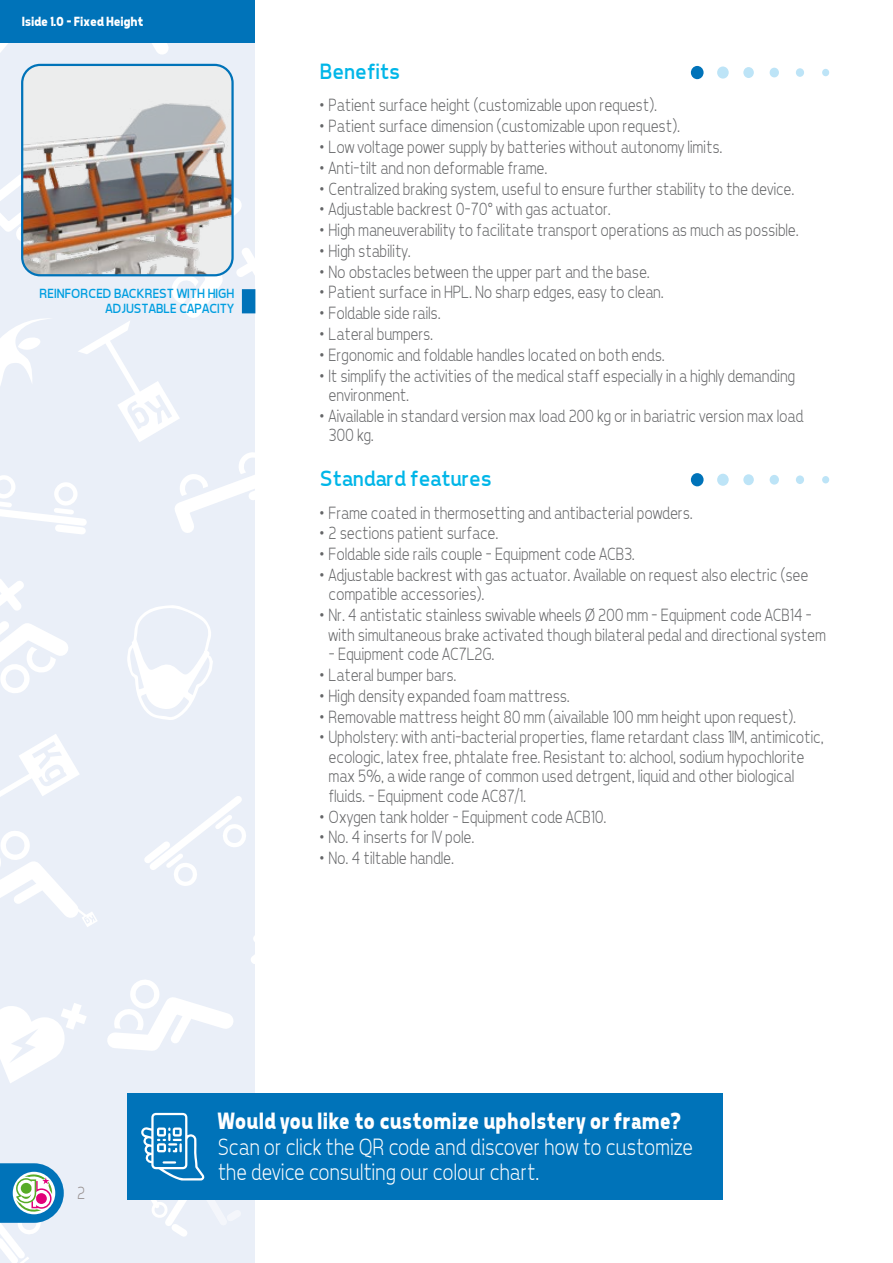
<style>
.page{position:relative;width:893px;height:1263px;background:#fff}
.page>*{position:absolute;margin:0;border:0;box-sizing:border-box;transform-origin:0 0}
.t1{font:300 24px/25.5px "Tepeno Sans";color:#fff;scale:.9 1}
.t2{font:700 24px "Tepeno Sans";letter-spacing:.005em;color:#fff;scale:.9 1}
.t3{font:22.5px "Tepeno Sans";color:#00b6e8}
.t4{font:300 18px/19.5px "Tepeno Sans";color:#646567;scale:.9 1}
.t5{font:300 18px "Tepeno Sans";color:#989191;scale:.9 1}
.t6{font:13.5px/15px "Tepeno Sans";color:#009ee0;text-align:right}
.t7{font:700 13.5px "Tepeno Sans";letter-spacing:-.02em;color:#fff}
</style>
<div class="page">
<div style="left:0;top:0;width:255px;height:1263px;background:#eaeff8"></div>
<svg style="left:135px;top:43px;width:86px;height:22px"></svg>
<svg style="left:107px;top:980px;width:126px;height:71px"></svg>
<svg style="left:144px;top:796px;width:102px;height:90px"></svg>
<svg style="left:0;top:579px;width:68px;height:114px"></svg>
<svg style="left:0;top:174px;width:21px;height:67px"></svg>
<svg style="left:0;top:318px;width:49px;height:67px"></svg>
<svg style="left:0;top:475px;width:87px;height:59px"></svg>
<svg style="left:0;top:734px;width:97px;height:193px"></svg>
<svg style="left:175px;top:452px;width:80px;height:81px"></svg>
<svg style="left:0;top:43px;width:53px;height:35px"></svg>
<svg style="left:251px;top:936px;width:4px;height:28px"></svg>
<svg style="left:78px;top:198px;width:177px;height:244px"></svg>
<svg style="left:0;top:1003px;width:87px;height:80px"></svg>
<svg style="left:127px;top:605px;width:86px;height:115px"></svg>
<div style="left:0;top:0;width:255px;height:43px;background:#0073b9"></div>
<svg style="left:0;top:1163px;width:64px;height:100px"></svg>
<div style="left:822px;top:69px;width:7px;height:7px;background:#bde4f7;border-radius:50%"></div>
<div style="left:796px;top:68px;width:8px;height:9px;background:#bde4f7;border-radius:50%"></div>
<div style="left:769px;top:68px;width:10px;height:9px;background:#bde4f7;border-radius:50%"></div>
<div style="left:743px;top:67px;width:11px;height:11px;background:#bde4f7;border-radius:50%"></div>
<div style="left:717px;top:66px;width:12px;height:13px;background:#bde4f7;border-radius:50%"></div>
<div style="left:691px;top:66px;width:13px;height:13px;background:#0073b9;border-radius:50%"></div>
<div style="left:822px;top:476px;width:7px;height:7px;background:#bde4f7;border-radius:50%"></div>
<div style="left:796px;top:475px;width:8px;height:9px;background:#bde4f7;border-radius:50%"></div>
<div style="left:769px;top:475px;width:10px;height:10px;background:#bde4f7;border-radius:50%"></div>
<div style="left:743px;top:474px;width:11px;height:11px;background:#bde4f7;border-radius:50%"></div>
<div style="left:717px;top:474px;width:12px;height:12px;background:#bde4f7;border-radius:50%"></div>
<div style="left:691px;top:473px;width:13px;height:13px;background:#0073b9;border-radius:50%"></div>
<div style="left:242px;top:289px;width:13px;height:24px;background:#0073b9"></div>
<img style="left:22px;top:65px;width:211px;height:210px">
<div style="left:21px;top:64px;width:213px;height:212px;border:2px solid #0073b9;border-radius:18px"></div>
<div style="left:128px;top:1093px;width:595px;height:107px;background:#0073b9"></div>
<svg style="left:141px;top:1113px;width:64px;height:124px"></svg>
<p class="t7" style="left:21px;top:13px;width:123px">Iside 1.0 - Fixed Height</p>
<p class="t6" style="left:39px;top:286px;width:196px">REINFORCED BACKREST WITH HIGH<br>ADJUSTABLE CAPACITY</p>
<p class="t3" style="left:319px;top:58px;width:82px">Benefits</p>
<p class="t4" style="left:319px;top:95px;width:376px">• Patient surface height (customizable upon request).</p>
<p class="t4" style="left:319px;top:116px;width:402px">• Patient surface dimension (customizable upon request).</p>
<p class="t4" style="left:319px;top:137px;width:449px">• Low voltage power supply by batteries without autonomy limits.</p>
<p class="t4" style="left:319px;top:157px;width:254px">• Anti-tilt and non deformable frame.</p>
<p class="t4" style="left:319px;top:178px;width:529px">• Centralized braking system, useful to ensure further stability to the device.</p>
<p class="t4" style="left:319px;top:199px;width:325px">• Adjustable backrest 0-70° with gas actuator.</p>
<p class="t4" style="left:319px;top:220px;width:534px">• High maneuverability to facilitate transport operations as much as possible.</p>
<p class="t4" style="left:319px;top:240px;width:102px">• High stability.</p>
<p class="t4" style="left:319px;top:261px;width:368px">• No obstacles between the upper part and the base.</p>
<p class="t4" style="left:319px;top:282px;width:384px">• Patient surface in HPL. No sharp edges, easy to clean.</p>
<p class="t4" style="left:319px;top:303px;width:136px">• Foldable side rails.</p>
<p class="t4" style="left:319px;top:324px;width:128px">• Lateral bumpers.</p>
<p class="t4" style="left:319px;top:344px;width:385px">• Ergonomic and foldable handles located on both ends.</p>
<p class="t4" style="left:328px;top:365px;width:520px;text-indent:-9px">• It simplify the activities of the medical staff especially in a highly demanding environment.</p>
<p class="t4" style="left:328px;top:405px;width:529px;text-indent:-9px">• Aivailable in standard version max load 200 kg or in bariatric version max load<br>300 kg.</p>
<p class="t3" style="left:319px;top:465px;width:173px">Standard features</p>
<p class="t4" style="left:319px;top:502px;width:416px">• Frame coated in thermosetting and antibacterial powders.</p>
<p class="t4" style="left:319px;top:523px;width:200px">• 2 sections patient surface.</p>
<p class="t4" style="left:319px;top:544px;width:352px">• Foldable side rails couple - Equipment code ACB3.</p>
<p class="t4" style="left:328px;top:565px;width:535px;text-indent:-9px">• Adjustable backrest with gas actuator. Available on request also electric (see compatible accessories).</p>
<p class="t4" style="left:328px;top:605px;width:554px;text-indent:-9px">• Nr. 4 antistatic stainless swivable wheels Ø 200 mm - Equipment code ACB14 - with simultaneous brake activated though bilateral pedal and directional system</p>
<p class="t4" style="left:328px;top:644px;width:186px">- Equipment code AC7L2G.</p>
<p class="t4" style="left:319px;top:665px;width:154px">• Lateral bumper bars.</p>
<p class="t4" style="left:319px;top:685px;width:279px">• High density expanded foam mattress.</p>
<p class="t4" style="left:319px;top:706px;width:531px">• Removable mattress height 80 mm (aivailable 100 mm height upon request).</p>
<p class="t4" style="left:328px;top:727px;width:551px;text-indent:-9px">• Upholstery: with anti-bacterial properties, flame retardant class 1IM, antimicotic, ecologic, latex free, phtalate free. Resistant to: alchool, sodium hypochlorite max 5%, a wide range of common used detrgent, liquid and other biological fluids. – Equipment code AC87/1.</p>
<p class="t4" style="left:319px;top:806px;width:320px">• Oxygen tank holder - Equipment code ACB10.</p>
<p class="t4" style="left:319px;top:827px;width:173px">• No. 4 inserts for IV pole.</p>
<p class="t4" style="left:319px;top:848px;width:151px">• No. 4 tiltable handle.</p>
<p class="t5" style="left:77px;top:1182px;width:10px">2</p>
<h1 class="t2" style="left:217px;top:1107px;width:516px">Would you like to customize upholstery or frame?</h1>
<h1 class="t1" style="left:217px;top:1133px;width:529px">Scan or click the QR code and discover how to customize the device consulting our colour chart.</h1>
</div>
